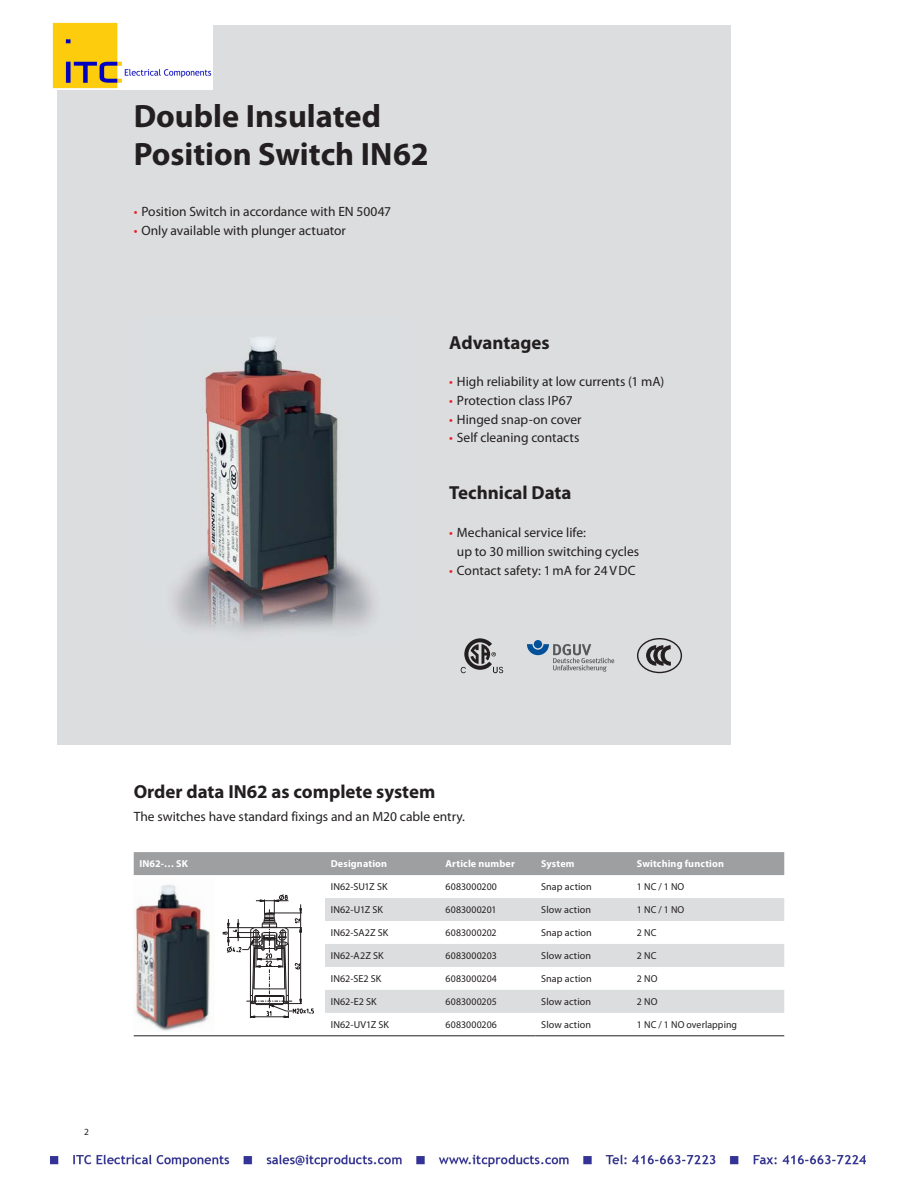
<style>
.page{position:relative;width:918px;height:1188px;background:#fff}
.page>*{position:absolute;margin:0;border:0;box-sizing:border-box;transform-origin:0 0}
.t1{font:700 32.4px/38.8px "Myriad Pro";color:#231f20}
.t2{font:700 18.9px "Myriad Pro";color:#231f20}
.t3{font:13.5px/18.9px "Myriad Pro";color:#231f20}
.t4{font:10.2px "Myriad Pro";letter-spacing:.01em;color:#231f20}
.t5{font:700 10.2px "Myriad Pro";letter-spacing:.015em;color:#fff}
.t6{font:9.45px "Myriad Pro";color:#231f20}
.s1{color:#ed1c24}
</style>
<div class="page">
<div style="left:57px;top:26px;width:674px;height:719px;background:#dcddde"></div>
<img style="left:174px;top:337px;width:200px;height:296px">
<svg style="left:461px;top:638px;width:42px;height:35px"></svg>
<div style="left:637px;top:638px;width:45px;height:35px;border:1px solid #231f20;border-radius:50%"></div>
<svg style="left:646px;top:646px;width:24px;height:19px"></svg>
<div style="left:534px;top:640px;width:8px;height:8px;background:#00519a;border-radius:50%"></div>
<svg style="left:527px;top:644px;width:87px;height:28px"></svg>
<div style="left:134px;top:852px;width:650px;height:23px;background:#9d9fa1"></div>
<svg style="left:325px;top:898px;width:459px;height:115px;fill:#dcddde"></svg>
<hr style="left:536px;top:1035px;width:248px;height:1px;background:#231f20">
<hr style="left:325px;top:1035px;width:211px;height:1px;background:#231f20">
<hr style="left:134px;top:1035px;width:191px;height:1px;background:#231f20">
<img style="left:135px;top:885px;width:75px;height:147px">
<svg style="left:223px;top:894px;width:91px;height:124px"></svg>
<img style="left:51px;top:1154px;width:815px;height:13px">
<img style="left:52px;top:22px;width:161px;height:67px">
<h1 class="t1" style="left:134px;top:98px;width:297px">Double Insulated<br>Position Switch IN62</h1>
<p class="t3" style="left:134px;top:203px;width:259px"><span class="s1">•</span> Position Switch in accordance with EN 50047</p>
<p class="t3" style="left:134px;top:221px;width:214px"><span class="s1">•</span> Only available with plunger actuator</p>
<h2 class="t2" style="left:449px;top:335px;width:102px">Advantages</h2>
<p class="t3" style="left:449px;top:373px;width:217px"><span class="s1">•</span> High reliability at low currents (1 mA)</p>
<p class="t3" style="left:449px;top:392px;width:125px"><span class="s1">•</span> Protection class IP67</p>
<p class="t3" style="left:449px;top:410px;width:134px"><span class="s1">•</span> Hinged snap-on cover</p>
<p class="t3" style="left:449px;top:429px;width:132px"><span class="s1">•</span> Self cleaning contacts</p>
<h2 class="t2" style="left:449px;top:486px;width:124px">Technical Data</h2>
<p class="t3" style="left:457px;top:524px;width:184px;text-indent:-8px"><span class="s1">•</span> Mechanical service life:<br>up to 30 million switching cycles</p>
<p class="t3" style="left:449px;top:562px;width:188px"><span class="s1">•</span> Contact safety: 1 mA for 24 V DC</p>
<p class="t6" style="left:84px;top:1129px;width:6px">2</p>
<h2 class="t2" style="left:134px;top:784px;width:303px">Order data IN62 as complete system</h2>
<p class="t3" style="left:134px;top:808px;width:333px">The switches have standard fixings and an M20 cable entry.</p>
<p class="t5" style="left:139px;top:860px;width:50px">IN62-… SK</p>
<p class="t5" style="left:331px;top:860px;width:58px">Designation</p>
<p class="t5" style="left:446px;top:860px;width:71px">Article number</p>
<p class="t5" style="left:541px;top:860px;width:35px">System</p>
<p class="t5" style="left:637px;top:860px;width:89px">Switching function</p>
<p class="t4" style="left:331px;top:883px;width:58px">IN62-SU1Z SK</p>
<p class="t4" style="left:446px;top:883px;width:53px">6083000200</p>
<p class="t4" style="left:541px;top:883px;width:52px">Snap action</p>
<p class="t4" style="left:637px;top:883px;width:49px">1 NC / 1 NO</p>
<p class="t4" style="left:331px;top:906px;width:54px">IN62-U1Z SK</p>
<p class="t4" style="left:446px;top:906px;width:52px">6083000201</p>
<p class="t4" style="left:541px;top:906px;width:51px">Slow action</p>
<p class="t4" style="left:637px;top:906px;width:49px">1 NC / 1 NO</p>
<p class="t4" style="left:331px;top:929px;width:59px">IN62-SA2Z SK</p>
<p class="t4" style="left:446px;top:929px;width:53px">6083000202</p>
<p class="t4" style="left:541px;top:929px;width:52px">Snap action</p>
<p class="t4" style="left:637px;top:929px;width:21px">2 NC</p>
<p class="t4" style="left:331px;top:952px;width:54px">IN62-A2Z SK</p>
<p class="t4" style="left:446px;top:952px;width:53px">6083000203</p>
<p class="t4" style="left:541px;top:952px;width:51px">Slow action</p>
<p class="t4" style="left:637px;top:952px;width:21px">2 NC</p>
<p class="t4" style="left:331px;top:975px;width:52px">IN62-SE2 SK</p>
<p class="t4" style="left:446px;top:975px;width:53px">6083000204</p>
<p class="t4" style="left:541px;top:975px;width:52px">Snap action</p>
<p class="t4" style="left:637px;top:975px;width:22px">2 NO</p>
<p class="t4" style="left:331px;top:998px;width:47px">IN62-E2 SK</p>
<p class="t4" style="left:446px;top:998px;width:53px">6083000205</p>
<p class="t4" style="left:541px;top:998px;width:51px">Slow action</p>
<p class="t4" style="left:637px;top:998px;width:22px">2 NO</p>
<p class="t4" style="left:331px;top:1021px;width:60px">IN62-UV1Z SK</p>
<p class="t4" style="left:446px;top:1021px;width:53px">6083000206</p>
<p class="t4" style="left:541px;top:1021px;width:51px">Slow action</p>
<p class="t4" style="left:637px;top:1021px;width:102px">1 NC / 1 NO overlapping</p>
</div>
